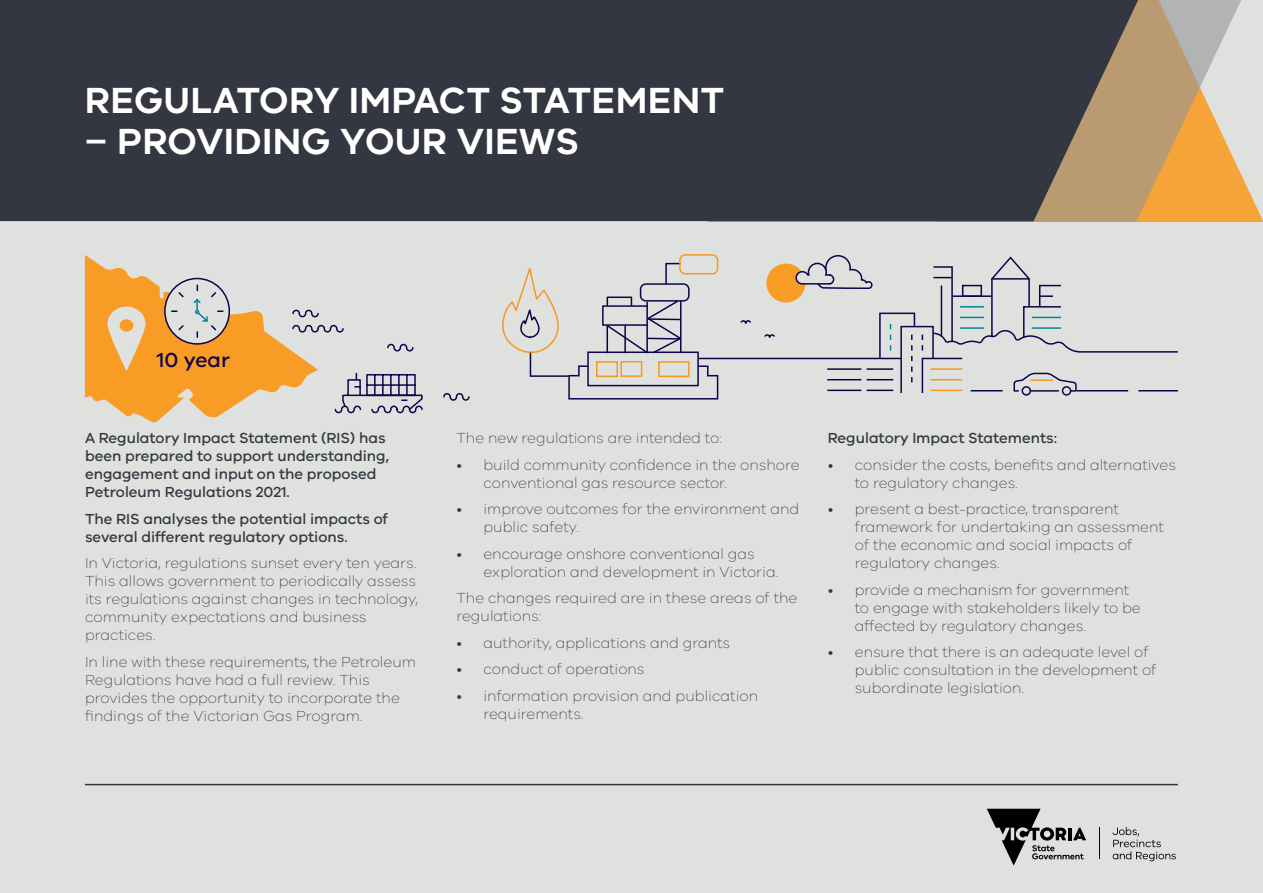
<style>
.page{position:relative;width:1263px;height:893px;background:#dfe1df}
.page>*{position:absolute;margin:0;border:0;box-sizing:border-box;transform-origin:0 0}
.t1{font:600 37.5px "VIC";letter-spacing:.01em;color:#fff}
.t2{font:500 21px "VIC";color:#100249}
.t3{font:200 15px/18px "VIC";color:#343741}
.t4{font:500 15px/18px "VIC";color:#343741}
</style>
<div class="page">
<svg style="left:1243px;top:179px;width:20px;height:42px"></svg>
<svg style="left:0;top:0;width:1243px;height:221px;background:#474548"></svg>
<svg style="left:987px;top:809px;width:99px;height:57px"></svg>
<hr style="left:1099px;top:828px;width:1px;height:31px;background:#000">
<svg style="left:1112px;top:827px;width:64px;height:34px"></svg>
<hr style="left:85px;top:784px;width:1093px;height:1px;background:#343741">
<hr style="left:699px;top:358px;width:202px;height:1px;background:#100249">
<div style="left:1062px;top:386px;width:9px;height:10px;border:2px solid #100249;border-radius:50%"></div>
<div style="left:1021px;top:386px;width:10px;height:10px;border:2px solid #100249;border-radius:50%"></div>
<div style="left:679px;top:254px;width:39px;height:21px;border:2px solid #f89721;border-radius:5px"></div>
<svg style="left:443px;top:393px;width:27px;height:8px"></svg>
<svg style="left:84px;top:255px;width:339px;height:168px"></svg>
<div style="left:766px;top:264px;width:39px;height:38px;background:#f99c25;border-radius:50%"></div>
<svg style="left:795px;top:255px;width:383px;height:139px"></svg>
<svg style="left:740px;top:320px;width:35px;height:18px"></svg>
<svg style="left:502px;top:262px;width:217px;height:138px"></svg>
<h1 class="t1" style="left:85px;top:78px;width:641px">REGULATORY IMPACT STATEMENT</h1>
<h1 class="t1" style="left:84px;top:118px;width:496px">– PROVIDING YOUR VIEWS</h1>
<h2 class="t2" style="left:157px;top:347px;width:74px">10 year</h2>
<p class="t4" style="left:85px;top:429px;width:306px">A Regulatory Impact Statement (RIS) has been prepared to support understanding, engagement and input on the proposed Petroleum Regulations 2021.</p>
<p class="t4" style="left:85px;top:509px;width:304px">The RIS analyses the potential impacts of several different regulatory options.</p>
<p class="t3" style="left:85px;top:554px;width:335px">In Victoria, regulations sunset every ten years.<br>This allows government to periodically assess its regulations against changes in technology, community expectations and business practices.</p>
<p class="t3" style="left:85px;top:652px;width:332px">In line with these requirements, the Petroleum Regulations have had a full review. This provides the opportunity to incorporate the findings of the Victorian Gas Program.</p>
<p class="t3" style="left:456px;top:429px;width:267px">The new regulations are intended to:</p>
<p class="t3" style="left:483px;top:455px;width:318px;text-indent:-27px">• build community confidence in the onshore conventional gas resource sector.</p>
<p class="t3" style="left:483px;top:500px;width:317px;text-indent:-27px">• improve outcomes for the environment and public safety.</p>
<p class="t3" style="left:483px;top:544px;width:296px;text-indent:-27px">• encourage onshore conventional gas exploration and development in Victoria.</p>
<p class="t3" style="left:456px;top:589px;width:343px">The changes required are in these areas of the regulations:</p>
<p class="t3" style="left:456px;top:633px;width:275px">• authority, applications and grants</p>
<p class="t3" style="left:456px;top:660px;width:190px">• conduct of operations</p>
<p class="t3" style="left:483px;top:686px;width:276px;text-indent:-27px">• information provision and publication requirements.</p>
<p class="t4" style="left:828px;top:429px;width:231px">Regulatory Impact Statements:</p>
<p class="t3" style="left:855px;top:455px;width:323px;text-indent:-27px">• consider the costs, benefits and alternatives to regulatory changes.</p>
<p class="t3" style="left:855px;top:500px;width:311px;text-indent:-27px">• present a best-practice, transparent framework for undertaking an assessment of the economic and social impacts of regulatory changes.</p>
<p class="t3" style="left:855px;top:580px;width:287px;text-indent:-27px">• provide a mechanism for government to engage with stakeholders likely to be affected by regulatory changes.</p>
<p class="t3" style="left:855px;top:643px;width:303px;text-indent:-27px">• ensure that there is an adequate level of public consultation in the development of subordinate legislation.</p>
</div>
